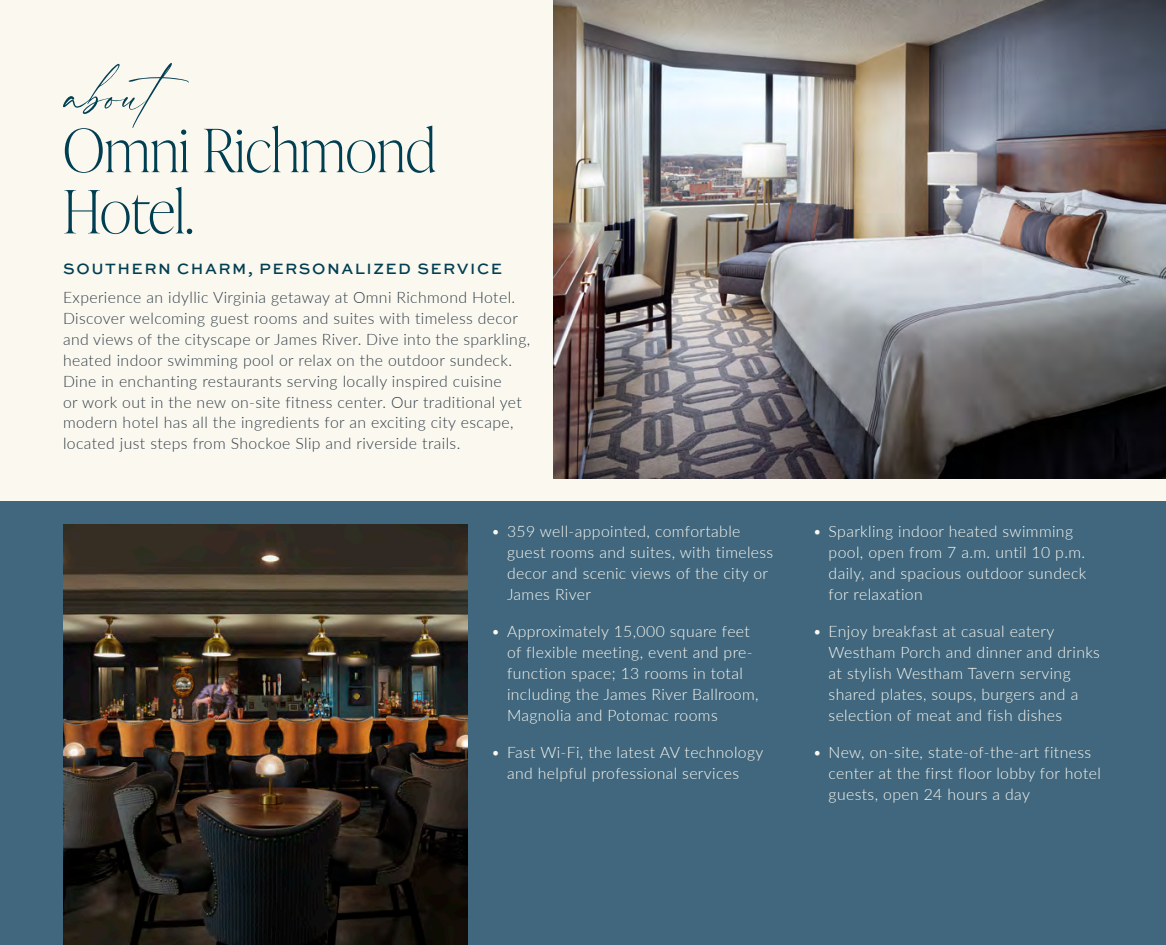
<style>
.page{position:relative;width:1166px;height:945px;background:#fbf8ef}
.page>*{position:absolute;margin:0;border:0;box-sizing:border-box;transform-origin:0 0}
.Headline_-_script{font:63px "Felicity";color:#003e52}
.Headline_-_Ivy_Presto_Light{font:100 59.5px/61.2px "Ivy Presto Display";color:#003e52}
.t1{font:300 15.75px/21px "Lato";letter-spacing:.025em;color:#fbf8f1}
.Body_Copy{font:300 15.75px/21px "Lato";letter-spacing:.025em;color:#303d47}
.Sweet_Sans_-_Subheads{font:500 15.75px "Sweet Sans Pro";letter-spacing:.095em;color:#003e52}
</style>
<div class="page">
<div style="left:0;top:501px;width:1166px;height:444px;background:#40677d"></div>
<img style="left:553px;top:0;width:613px;height:478px">
<img style="left:63px;top:525px;width:405px;height:420px">
<p class="Headline_-_script" style="left:65px;top:49px;width:142px">about</p>
<p class="Headline_-_Ivy_Presto_Light" style="left:63px;top:117px;width:374px">Omni Richmond<br>Hotel.</p>
<p class="Sweet_Sans_-_Subheads" style="left:63px;top:257px;width:440px">SOUTHERN CHARM, PERSONALIZED SERVICE</p>
<p class="Body_Copy" style="left:63px;top:286px;width:469px">Experience an idyllic Virginia getaway at Omni Richmond Hotel.<br>Discover welcoming guest rooms and suites with timeless decor and views of the cityscape or James River. Dive into the sparkling, heated indoor swimming pool or relax on the outdoor sundeck.<br>Dine in enchanting restaurants serving locally inspired cuisine<br>or work out in the new on-site fitness center. Our traditional yet modern hotel has all the ingredients for an exciting city escape, located just steps from Shockoe Slip and riverside trails.</p>
<p class="t1" style="left:507px;top:521px;width:268px;text-indent:-16px">• 359 well-appointed, comfortable guest rooms and suites, with timeless decor and scenic views of the city or<br>James River</p>
<p class="t1" style="left:507px;top:620px;width:253px;text-indent:-16px">• Approximately 15,000 square feet of flexible meeting, event and pre&shy;function space; 13 rooms in total including the James River Ballroom, Magnolia and Potomac rooms</p>
<p class="t1" style="left:491px;top:741px;width:274px;text-align:center">• Fast Wi-Fi, the latest AV technology and helpful professional services</p>
<p class="t1" style="left:828px;top:521px;width:259px;text-indent:-16px">• Sparkling indoor heated swimming pool, open from 7 a.m. until 10 p.m. daily, and spacious outdoor sundeck for relaxation</p>
<p class="t1" style="left:828px;top:620px;width:273px;text-indent:-16px">• Enjoy breakfast at casual eatery Westham Porch and dinner and drinks at stylish Westham Tavern serving shared plates, soups, burgers and a selection of meat and fish dishes</p>
<p class="t1" style="left:828px;top:741px;width:274px;text-indent:-16px">• New, on-site, state-of-the-art fitness center at the first floor lobby for hotel guests, open 24 hours a day</p>
</div>
